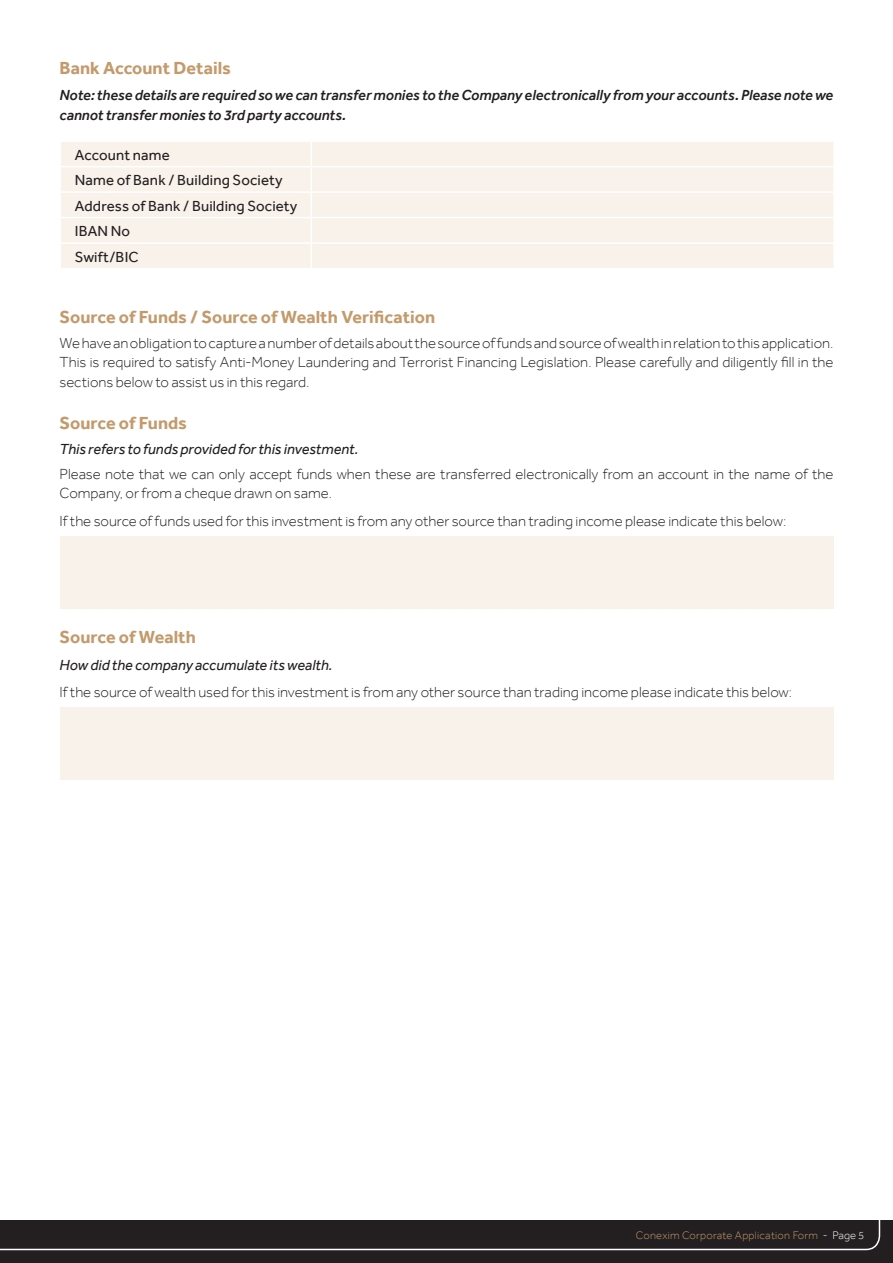
<style>
.page{position:relative;width:893px;height:1263px;background:#fff}
.page>*{position:absolute;margin:0;border:0;box-sizing:border-box;transform-origin:0 0}
._03_BODY{font:700 18px "Effra";color:#c39a6b}
._03_BODY-2{font:300 15px/19.5px "Effra";color:#231f20;text-align:justify}
._03_BODY-3{font:italic 500 15px/19.5px "Effra";color:#231f20}
._03_BODY-4{font:15px "Effra";letter-spacing:.01em;color:#231f20}
._03_BODY-5{font:italic 15px "Effra";color:#231f20}
.t1{font:300 11.25px "Effra";letter-spacing:.02em;color:#c39a6b}
.s1{color:#fff}
</style>
<div class="page">
<div style="left:0;top:1220px;width:893px;height:43px;background:#231f20"></div>
<svg style="left:0;top:1220px;width:880px;height:30px"></svg>
<div style="left:60px;top:536px;width:773px;height:72px;background:#f8f2eb"></div>
<div style="left:60px;top:707px;width:773px;height:73px;background:#f8f2eb"></div>
<div style="left:61px;top:142px;width:772px;height:126px;background:#f8f2eb"></div>
<hr style="left:310px;top:142px;width:2px;height:24px;background:#fff">
<hr style="left:310px;top:167px;width:2px;height:24px;background:#fff">
<hr style="left:310px;top:193px;width:2px;height:24px;background:#fff">
<hr style="left:310px;top:218px;width:2px;height:24px;background:#fff">
<hr style="left:310px;top:244px;width:2px;height:24px;background:#fff">
<hr style="left:60px;top:166px;width:251px;height:1px;background:#fff">
<hr style="left:311px;top:166px;width:524px;height:1px;background:#fff">
<hr style="left:60px;top:191px;width:251px;height:2px;background:#fff">
<hr style="left:311px;top:191px;width:524px;height:2px;background:#fff">
<hr style="left:60px;top:217px;width:251px;height:1px;background:#fff">
<hr style="left:311px;top:217px;width:524px;height:1px;background:#fff">
<hr style="left:60px;top:242px;width:251px;height:2px;background:#fff">
<hr style="left:311px;top:242px;width:524px;height:2px;background:#fff">
<p class="_03_BODY" style="left:60px;top:57px;width:173px">Bank Account Details</p>
<p class="_03_BODY-3" style="left:60px;top:85px;width:775px">Note: these details are required so we can transfer monies to the Company electronically from your accounts. Please note we cannot transfer monies to 3rd party accounts.</p>
<p class="_03_BODY-4" style="left:75px;top:146px;width:96px">Account name</p>
<p class="_03_BODY-4" style="left:75px;top:172px;width:209px">Name of Bank / Building Society</p>
<p class="_03_BODY-4" style="left:75px;top:197px;width:224px">Address of Bank / Building Society</p>
<p class="_03_BODY-4" style="left:75px;top:223px;width:57px">IBAN No</p>
<p class="_03_BODY-4" style="left:75px;top:248px;width:65px">Swift/BIC</p>
<p class="_03_BODY" style="left:60px;top:306px;width:377px">Source of Funds / Source of Wealth Verification</p>
<p class="_03_BODY-2" style="left:60px;top:333px;width:775px">Wehaveanobligationtocaptureanumberofdetailsaboutthesourceoffundsandsourceofwealthinrelationtothisapplication.<br>This is required to satisfy Anti-Money Laundering and Terrorist Financing Legislation. Please carefully and diligently fill in the sections below to assist us in this regard.</p>
<p class="_03_BODY" style="left:60px;top:412px;width:129px">Source of Funds</p>
<p class="_03_BODY-2" style="left:60px;top:464px;width:775px">Please note that we can only accept funds when these are transferred electronically from an account in the name of the<br>Company, or from a cheque drawn on same.</p>
<p class="_03_BODY-2" style="left:60px;top:511px;width:728px">If the source of funds used for this investment is from any other source than trading income please indicate this below:</p>
<p class="_03_BODY-5" style="left:60px;top:440px;width:300px">This refers to funds provided for this investment.</p>
<p class="_03_BODY" style="left:60px;top:626px;width:138px">Source of Wealth</p>
<p class="_03_BODY-5" style="left:60px;top:656px;width:275px">How did the company accumulate its wealth.</p>
<p class="_03_BODY-2" style="left:60px;top:682px;width:734px">If the source of wealth used for this investment is from any other source than trading income please indicate this below:</p>
<p class="t1" style="left:636px;top:1229px;width:230px">Conexim Corporate Application Form <span class="s1">- Page 5</span></p>
</div>
